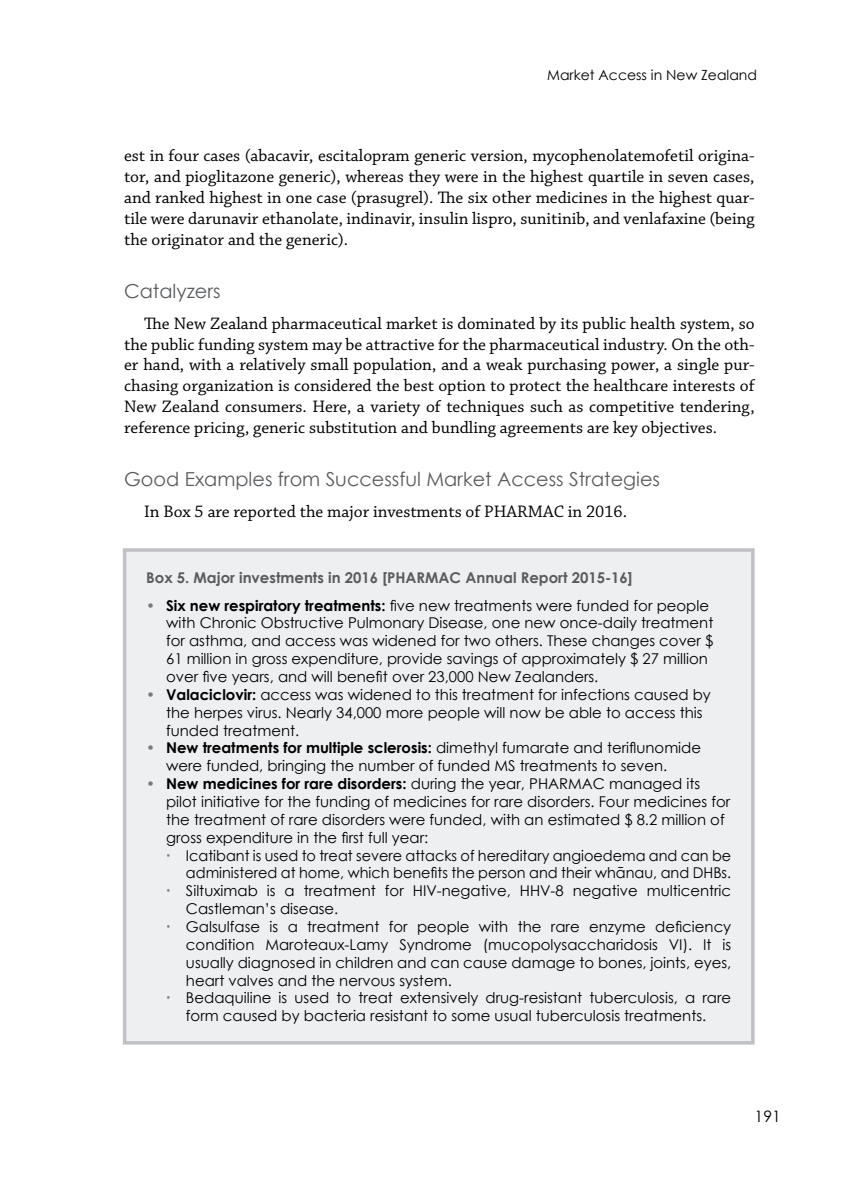
<style>
.page{position:relative;width:844px;height:1191px;background:#fff}
.page>*{position:absolute;margin:0;border:0;box-sizing:border-box;transform-origin:0 0}
.t1{font:19.25px "Century Gothic";color:#595c5f}
.t2{font:17.5px/21px "Chaparral Pro";color:#000;text-align:justify}
.t3{font:15.75px "Century Gothic";color:#000}
.t4{font:14.88px/17.8px "Century Gothic";color:#000}
.t5{font:700 14.88px "Century Gothic";color:#595c5f}
.t6{font:14px "Century Gothic";color:#000}
.s1{color:#777a7f}
.s2{font-weight:700}
</style>
<div class="page">
<div style="left:125px;top:550px;width:627px;height:492px;background:#eeeff1"></div>
<div style="left:123px;top:548px;width:631px;height:496px;border:4px solid #bfc1c7"></div>
<p class="t6" style="left:547px;top:65px;width:211px">Market Access in New Zealand</p>
<p class="t2" style="left:124px;top:146px;width:632px">est in four cases (abacavir, escitalopram generic version, mycophenolatemofetil origina&shy;tor, and pioglitazone generic), whereas they were in the highest quartile in seven cases, and ranked highest in one case (prasugrel). The six other medicines in the highest quar&shy;tile were darunavir ethanolate, indinavir, insulin lispro, sunitinib, and venlafaxine (being the originator and the generic).</p>
<p class="t1" style="left:124px;top:277px;width:98px">Catalyzers</p>
<p class="t2" style="left:124px;top:313px;width:632px;text-indent:20px">The New Zealand pharmaceutical market is dominated by its public health system, so the public funding system may be attractive for the pharmaceutical industry. On the oth&shy;er hand, with a relatively small population, and a weak purchasing power, a single pur&shy;chasing organization is considered the best option to protect the healthcare interests of New Zealand consumers. Here, a variety of techniques such as competitive tendering, reference pricing, generic substitution and bundling agreements are key objectives.</p>
<p class="t1" style="left:124px;top:466px;width:537px">Good Examples from Successful Market Access Strategies</p>
<p class="t2" style="left:144px;top:501px;width:484px">In Box 5 are reported the major investments of PHARMAC in 2016.</p>
<p class="t5" style="left:146px;top:566px;width:488px">Box 5. Major investments in 2016 [PHARMAC Annual Report 2015-16]</p>
<p class="t4" style="left:166px;top:596px;width:548px;text-indent:-20px"><span class="s1">•</span> <span class="s2">Six new respiratory treatments:</span> five new treatments were funded for people with Chronic Obstructive Pulmonary Disease, one new once-daily treatment for asthma, and access was widened for two others. These changes cover $ 61 million in gross expenditure, provide savings of approximately $ 27 million over five years, and will benefit over 23,000 New Zealanders.</p>
<p class="t4" style="left:166px;top:685px;width:546px;text-indent:-20px"><span class="s1">•</span> <span class="s2">Valaciclovir:</span> access was widened to this treatment for infections caused by the herpes virus. Nearly 34,000 more people will now be able to access this funded treatment.</p>
<p class="t4" style="left:166px;top:739px;width:536px;text-indent:-20px"><span class="s1">•</span> <span class="s2">New treatments for multiple sclerosis:</span> dimethyl fumarate and teriflunomide were funded, bringing the number of funded MS treatments to seven.</p>
<p class="t4" style="left:166px;top:774px;width:565px;text-indent:-20px"><span class="s1">•</span> <span class="s2">New medicines for rare disorders:</span> during the year, PHARMAC managed its pilot initiative for the funding of medicines for rare disorders. Four medicines for the treatment of rare disorders were funded, with an estimated $ 8.2 million of gross expenditure in the first full year:</p>
<p class="t4" style="left:186px;top:846px;width:546px">Icatibant is used to treat severe attacks of hereditary angioedema and can be administered at home, which benefits the person and their whānau, and DHBs.<br>Siltuximab is a treatment for HIV-negative, HHV-8 negative multicentric Castleman’s disease.<br>Galsulfase is a treatment for people with the rare enzyme deficiency condition Maroteaux-Lamy Syndrome (mucopolysaccharidosis VI). It is usually diagnosed in children and can cause damage to bones, joints, eyes, heart valves and the nervous system.<br>Bedaquiline is used to treat extensively drug-resistant tuberculosis, a rare form caused by bacteria resistant to some usual tuberculosis treatments.</p>
<p class="t3" style="left:754px;top:1105px;width:28px">191</p>
</div>
